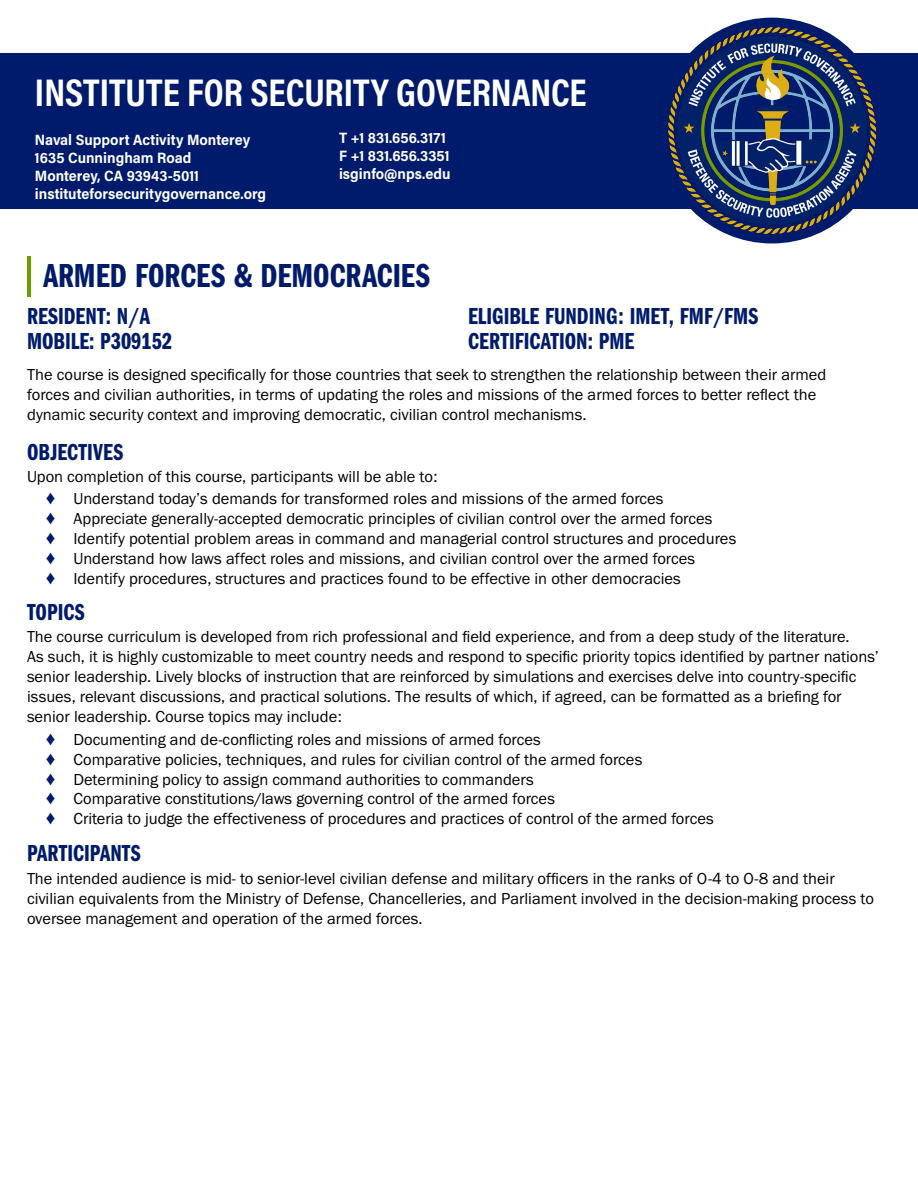
<style>
.page{position:relative;width:918px;height:1188px;background:#fff}
.page>*{position:absolute;margin:0;border:0;box-sizing:border-box;transform-origin:0 0}
.Document_Title{font:700 39px "Acumin Pro Cond";color:#fff}
.t1{font:34.5px "Franklin Gothic URW Com Dem";color:#001b6b}
.Sub_Headers{font:24px "Franklin Gothic URW Com Dem";color:#001b6b}
.Body_Text{font:16.5px/19.8px "Franklin Gothic URW Boo";color:#000}
.Bullet_Text{font:16.5px "Franklin Gothic URW Boo";color:#000}
.Contact_Information{font:700 15px "Acumin Pro Semi Cond";color:#fff}
.s1{color:#001b6b}
</style>
<div class="page">
<div style="left:659px;top:18px;width:226px;height:225px;background:#001b6b;border-radius:50%"></div>
<div style="left:0;top:53px;width:918px;height:156px;background:#001b6b"></div>
<img style="left:668px;top:27px;width:207px;height:207px">
<hr style="left:27px;top:256px;width:4px;height:41px;background:#6a9c00">
<h1 class="Document_Title" style="left:35px;top:67px;width:553px">INSTITUTE FOR SECURITY GOVERNANCE</h1>
<h4 class="Contact_Information" style="left:35px;top:129px;width:217px">Naval Support Activity Monterey</h4>
<h4 class="Contact_Information" style="left:35px;top:147px;width:158px">1635 Cunningham Road</h4>
<h4 class="Contact_Information" style="left:35px;top:165px;width:166px">Monterey, CA 93943-5011</h4>
<h4 class="Contact_Information" style="left:35px;top:183px;width:233px">instituteforsecuritygovernance.org</h4>
<h4 class="Contact_Information" style="left:339px;top:127px;width:108px">T +1 831.656.3171</h4>
<h4 class="Contact_Information" style="left:339px;top:145px;width:112px">F +1 831.656.3351</h4>
<h4 class="Contact_Information" style="left:339px;top:163px;width:113px">isginfo@nps.edu</h4>
<h2 class="t1" style="left:43px;top:252px;width:388px">ARMED FORCES &amp; DEMOCRACIES</h2>
<h3 class="Sub_Headers" style="left:27px;top:299px;width:125px">RESIDENT: N/A</h3>
<h3 class="Sub_Headers" style="left:27px;top:324px;width:147px">MOBILE: P309152</h3>
<h3 class="Sub_Headers" style="left:468px;top:299px;width:291px">ELIGIBLE FUNDING: IMET, FMF/FMS</h3>
<h3 class="Sub_Headers" style="left:468px;top:324px;width:168px">CERTIFICATION: PME</h3>
<p class="Body_Text" style="left:27px;top:364px;width:801px">The course is designed specifically for those countries that seek to strengthen the relationship between their armed</p>
<p class="Body_Text" style="left:27px;top:384px;width:791px">forces and civilian authorities, in terms of updating the roles and missions of the armed forces to better reflect the</p>
<p class="Body_Text" style="left:27px;top:404px;width:561px">dynamic security context and improving democratic, civilian control mechanisms.</p>
<h3 class="Sub_Headers" style="left:27px;top:435px;width:98px">OBJECTIVES</h3>
<p class="Body_Text" style="left:27px;top:466px;width:412px">Upon completion of this course, participants will be able to:</p>
<p class="Bullet_Text" style="left:45px;top:489px;width:620px"><span class="s1">♦</span> Understand today’s demands for transformed roles and missions of the armed forces</p>
<p class="Bullet_Text" style="left:45px;top:509px;width:669px"><span class="s1">♦</span> Appreciate generally-accepted democratic principles of civilian control over the armed forces</p>
<p class="Bullet_Text" style="left:45px;top:528px;width:693px"><span class="s1">♦</span> Identify potential problem areas in command and managerial control structures and procedures</p>
<p class="Bullet_Text" style="left:45px;top:548px;width:652px"><span class="s1">♦</span> Understand how laws affect roles and missions, and civilian control over the armed forces</p>
<p class="Bullet_Text" style="left:45px;top:568px;width:637px"><span class="s1">♦</span> Identify procedures, structures and practices found to be effective in other democracies</p>
<h3 class="Sub_Headers" style="left:27px;top:595px;width:59px">TOPICS</h3>
<p class="Body_Text" style="left:27px;top:627px;width:824px">The course curriculum is developed from rich professional and field experience, and from a deep study of the literature.</p>
<p class="Body_Text" style="left:27px;top:646px;width:853px">As such, it is highly customizable to meet country needs and respond to specific priority topics identified by partner nations’ senior leadership. Lively blocks of instruction that are reinforced by simulations and exercises delve into country-specific issues, relevant discussions, and practical solutions. The results of which, if agreed, can be formatted as a briefing for</p>
<p class="Body_Text" style="left:27px;top:706px;width:316px">senior leadership. Course topics may include:</p>
<p class="Bullet_Text" style="left:45px;top:729px;width:497px"><span class="s1">♦</span> Documenting and de-conflicting roles and missions of armed forces</p>
<p class="Bullet_Text" style="left:45px;top:749px;width:599px"><span class="s1">♦</span> Comparative policies, techniques, and rules for civilian control of the armed forces</p>
<p class="Bullet_Text" style="left:45px;top:769px;width:490px"><span class="s1">♦</span> Determining policy to assign command authorities to commanders</p>
<p class="Bullet_Text" style="left:45px;top:789px;width:512px"><span class="s1">♦</span> Comparative constitutions/laws governing control of the armed forces</p>
<p class="Bullet_Text" style="left:45px;top:808px;width:670px"><span class="s1">♦</span> Criteria to judge the effectiveness of procedures and practices of control of the armed forces</p>
<h3 class="Sub_Headers" style="left:27px;top:836px;width:115px">PARTICIPANTS</h3>
<p class="Body_Text" style="left:27px;top:868px;width:809px">The intended audience is mid- to senior-level civilian defense and military officers in the ranks of O-4 to O-8 and their</p>
<p class="Body_Text" style="left:27px;top:888px;width:848px">civilian equivalents from the Ministry of Defense, Chancelleries, and Parliament involved in the decision-making process to</p>
<p class="Body_Text" style="left:27px;top:908px;width:397px">oversee management and operation of the armed forces.</p>
</div>
